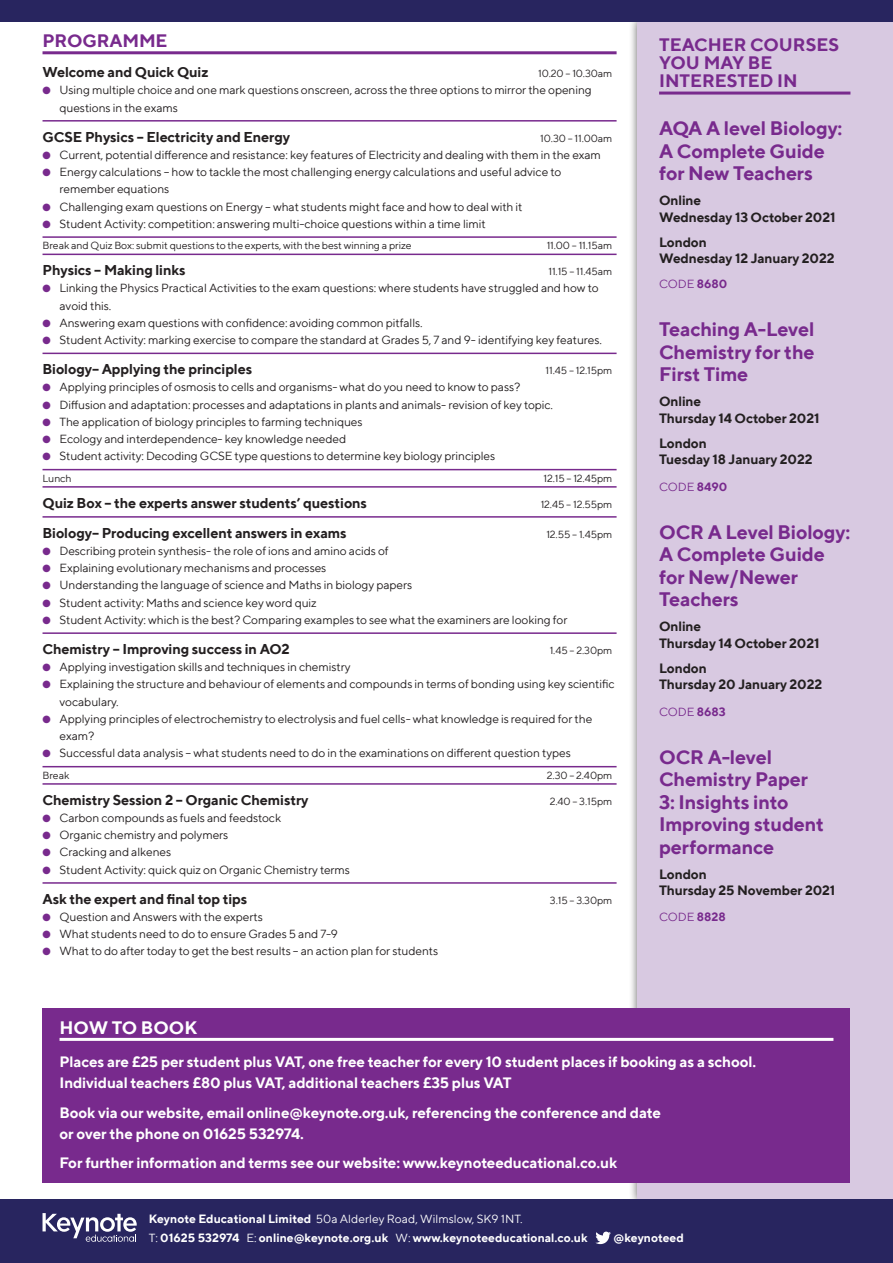
<style>
.page{position:relative;width:893px;height:1263px;background:#fff}
.page>*{position:absolute;margin:0;border:0;box-sizing:border-box;transform-origin:0 0}
.t1{font:700 19.5px/22.5px "TT Norms";letter-spacing:-.01em;color:#782a8d}
.t2{font:700 18px/18px "TT Norms";color:#782a8d}
.t3{font:700 18px "TT Norms";color:#fff}
.t4{font:700 15px/21px "TT Norms";letter-spacing:-.01em;color:#fff}
.t5{font:700 14.25px "TT Norms";letter-spacing:-.01em;color:#231f20}
.t6{font:700 13.5px/16.5px "TT Norms";letter-spacing:-.01em;color:#231f20}
.t7{font:12px/17.2px "TT Norms";letter-spacing:-.01em;color:#231f20}
.t8{font:700 12px/18.5px "TT Norms";color:#fff}
.t9{font:12px "TT Norms";color:#782a8d}
.t10{font:10.5px "TT Norms";letter-spacing:-.01em;color:#231f20}
.s1{color:#782a8d}
.s2{font-weight:700}
.s3{font-weight:400}
</style>
<div class="page">
<div style="left:629px;top:12px;width:264px;height:1196px;background:#231f20;opacity:.75"></div>
<div style="left:638px;top:21px;width:255px;height:1178px;background:#d8c9e1"></div>
<div style="left:0;top:1199px;width:893px;height:64px;background:#28255f"></div>
<svg style="left:43px;top:1213px;width:94px;height:29px"></svg>
<div style="left:0;top:0;width:893px;height:21px;background:#28255f"></div>
<hr style="left:43px;top:51px;width:574px;height:3px;background:#782a8d">
<hr style="left:43px;top:120px;width:574px;height:2px;background:#782a8d">
<hr style="left:43px;top:236px;width:574px;height:2px;background:#782a8d">
<hr style="left:43px;top:254px;width:574px;height:1px;background:#782a8d">
<hr style="left:43px;top:353px;width:574px;height:1px;background:#782a8d">
<hr style="left:43px;top:469px;width:574px;height:1px;background:#782a8d">
<hr style="left:43px;top:486px;width:574px;height:2px;background:#782a8d">
<hr style="left:43px;top:516px;width:574px;height:2px;background:#782a8d">
<hr style="left:43px;top:632px;width:574px;height:2px;background:#782a8d">
<hr style="left:43px;top:766px;width:574px;height:1px;background:#782a8d">
<hr style="left:43px;top:783px;width:574px;height:2px;background:#782a8d">
<hr style="left:43px;top:882px;width:574px;height:2px;background:#782a8d">
<hr style="left:659px;top:92px;width:191px;height:3px;background:#782a8d">
<div style="left:43px;top:1008px;width:807px;height:174px;background:#782a8d"></div>
<hr style="left:60px;top:1038px;width:773px;height:3px;background:#fff">
<svg style="left:595px;top:1231px;width:16px;height:13px"></svg>
<h2 class="t2" style="left:43px;top:31px;width:127px">PROGRAMME</h2>
<p class="t5" style="left:43px;top:63px;width:168px">Welcome and Quick Quiz</p>
<p class="t10" style="left:538px;top:67px;width:76px">10.20 – 10.30am</p>
<p class="t7" style="left:60px;top:81px;width:534px;text-indent:-17px"><span class="s1">●</span> Using multiple choice and one mark questions onscreen, across the three options to mirror the opening questions in the exams</p>
<p class="t5" style="left:43px;top:128px;width:249px">GCSE Physics – Electricity and Energy</p>
<p class="t10" style="left:540px;top:131px;width:74px">10.30 – 11.00am</p>
<p class="t7" style="left:43px;top:146px;width:560px"><span class="s1">●</span> Current, potential difference and resistance: key features of Electricity and dealing with them in the exam</p>
<p class="t7" style="left:60px;top:163px;width:503px;text-indent:-17px"><span class="s1">●</span> Energy calculations – how to tackle the most challenging energy calculations and useful advice to remember equations</p>
<p class="t7" style="left:43px;top:197px;width:482px"><span class="s1">●</span> Challenging exam questions on Energy – what students might face and how to deal with it</p>
<p class="t7" style="left:43px;top:215px;width:445px"><span class="s1">●</span> Student Activity: competition: answering multi-choice questions within a time limit</p>
<p class="t10" style="left:43px;top:239px;width:371px">Break and Quiz Box: submit questions to the experts, with the best winning a prize</p>
<p class="t10" style="left:547px;top:239px;width:67px">11.00 – 11.15am</p>
<p class="t5" style="left:43px;top:261px;width:144px">Physics – Making links</p>
<p class="t10" style="left:548px;top:265px;width:65px">11.15 – 11.45am</p>
<p class="t7" style="left:60px;top:279px;width:541px;text-indent:-17px"><span class="s1">●</span> Linking the Physics Practical Activities to the exam questions: where students have struggled and how to avoid this.</p>
<p class="t7" style="left:43px;top:314px;width:382px"><span class="s1">●</span> Answering exam questions with confidence: avoiding common pitfalls.</p>
<p class="t7" style="left:43px;top:331px;width:561px"><span class="s1">●</span> Student Activity: marking exercise to compare the standard at Grades 5, 7 and 9- identifying key features.</p>
<p class="t5" style="left:43px;top:360px;width:211px">Biology– Applying the principles</p>
<p class="t10" style="left:546px;top:364px;width:68px">11.45 – 12.15pm</p>
<p class="t7" style="left:43px;top:378px;width:479px"><span class="s1">●</span> Applying principles of osmosis to cells and organisms- what do you need to know to pass?</p>
<p class="t7" style="left:43px;top:395px;width:512px"><span class="s1">●</span> Diffusion and adaptation: processes and adaptations in plants and animals- revision of key topic.</p>
<p class="t7" style="left:43px;top:413px;width:322px"><span class="s1">●</span> The application of biology principles to farming techniques</p>
<p class="t7" style="left:43px;top:430px;width:305px"><span class="s1">●</span> Ecology and interdependence- key knowledge needed</p>
<p class="t7" style="left:43px;top:447px;width:454px"><span class="s1">●</span> Student activity: Decoding GCSE type questions to determine key biology principles</p>
<p class="t10" style="left:43px;top:472px;width:31px">Lunch</p>
<p class="t10" style="left:543px;top:472px;width:70px">12.15 – 12.45pm</p>
<p class="t5" style="left:43px;top:494px;width:326px">Quiz Box – the experts answer students’ questions</p>
<p class="t10" style="left:541px;top:497px;width:73px">12.45 – 12.55pm</p>
<p class="t5" style="left:43px;top:524px;width:306px">Biology– Producing excellent answers in exams</p>
<p class="t10" style="left:546px;top:527px;width:67px">12.55 – 1.45pm</p>
<p class="t7" style="left:43px;top:542px;width:348px"><span class="s1">●</span> Describing protein synthesis- the role of ions and amino acids of</p>
<p class="t7" style="left:43px;top:559px;width:285px"><span class="s1">●</span> Explaining evolutionary mechanisms and processes</p>
<p class="t7" style="left:43px;top:576px;width:371px"><span class="s1">●</span> Understanding the language of science and Maths in biology papers</p>
<p class="t7" style="left:43px;top:593px;width:276px"><span class="s1">●</span> Student activity: Maths and science key word quiz</p>
<p class="t7" style="left:43px;top:611px;width:527px"><span class="s1">●</span> Student Activity: which is the best? Comparing examples to see what the examiners are looking for</p>
<p class="t5" style="left:43px;top:640px;width:249px">Chemistry – Improving success in AO2</p>
<p class="t10" style="left:550px;top:644px;width:64px">1.45 – 2.30pm</p>
<p class="t7" style="left:43px;top:658px;width:310px"><span class="s1">●</span> Applying investigation skills and techniques in chemistry</p>
<p class="t7" style="left:60px;top:675px;width:557px;text-indent:-17px"><span class="s1">●</span> Explaining the structure and behaviour of elements and compounds in terms of bonding using key scientific vocabulary.</p>
<p class="t7" style="left:60px;top:710px;width:534px;text-indent:-17px"><span class="s1">●</span> Applying principles of electrochemistry to electrolysis and fuel cells- what knowledge is required for the exam?</p>
<p class="t7" style="left:43px;top:744px;width:530px"><span class="s1">●</span> Successful data analysis – what students need to do in the examinations on different question types</p>
<p class="t10" style="left:43px;top:769px;width:28px">Break</p>
<p class="t10" style="left:547px;top:769px;width:67px">2.30 – 2.40pm</p>
<p class="t5" style="left:43px;top:791px;width:268px">Chemistry Session 2 – Organic Chemistry</p>
<p class="t10" style="left:550px;top:794px;width:64px">2.40 – 3.15pm</p>
<p class="t7" style="left:43px;top:809px;width:240px"><span class="s1">●</span> Carbon compounds as fuels and feedstock</p>
<p class="t7" style="left:43px;top:826px;width:187px"><span class="s1">●</span> Organic chemistry and polymers</p>
<p class="t7" style="left:43px;top:843px;width:130px"><span class="s1">●</span> Cracking and alkenes</p>
<p class="t7" style="left:43px;top:860px;width:309px"><span class="s1">●</span> Student Activity: quick quiz on Organic Chemistry terms</p>
<p class="t5" style="left:43px;top:890px;width:206px">Ask the expert and final top tips</p>
<p class="t10" style="left:550px;top:893px;width:64px">3.15 – 3.30pm</p>
<p class="t7" style="left:43px;top:908px;width:222px"><span class="s1">●</span> Question and Answers with the experts</p>
<p class="t7" style="left:43px;top:925px;width:297px"><span class="s1">●</span> What students need to do to ensure Grades 5 and 7-9</p>
<p class="t7" style="left:43px;top:942px;width:397px"><span class="s1">●</span> What to do after today to get the best results – an action plan for students</p>
<h2 class="t2" style="left:659px;top:36px;width:182px">TEACHER COURSES<br>YOU MAY BE<br>INTERESTED IN</h2>
<h1 class="t1" style="left:659px;top:117px;width:185px">AQA A level Biology:<br>A Complete Guide for New Teachers</h1>
<p class="t6" style="left:659px;top:192px;width:178px">Online<br>Wednesday 13 October 2021</p>
<p class="t6" style="left:659px;top:233px;width:177px">London<br>Wednesday 12 January 2022</p>
<p class="t9" style="left:659px;top:277px;width:70px">CODE <span class="s2">8680</span></p>
<h1 class="t1" style="left:659px;top:318px;width:157px;text-align:justify">Teaching A-Level Chemistry for the First Time</h1>
<p class="t6" style="left:659px;top:393px;width:162px">Online<br>Thursday 14 October 2021</p>
<p class="t6" style="left:659px;top:435px;width:155px">London<br>Tuesday 18 January 2022</p>
<p class="t9" style="left:659px;top:479px;width:70px">CODE <span class="s2">8490</span></p>
<h1 class="t1" style="left:659px;top:520px;width:193px">OCR A Level Biology:<br>A Complete Guide for New/Newer<br>Teachers</h1>
<p class="t6" style="left:659px;top:618px;width:162px">Online<br>Thursday 14 October 2021</p>
<p class="t6" style="left:659px;top:660px;width:165px">London<br>Thursday 20 January 2022</p>
<p class="t9" style="left:659px;top:704px;width:68px">CODE <span class="s2">8683</span></p>
<h1 class="t1" style="left:659px;top:745px;width:167px">OCR A-level<br>Chemistry Paper<br>3: Insights into<br>Improving student performance</h1>
<p class="t6" style="left:659px;top:866px;width:178px">London<br>Thursday 25 November 2021</p>
<p class="t9" style="left:659px;top:909px;width:68px">CODE <span class="s2">8828</span></p>
<h2 class="t3" style="left:60px;top:1016px;width:139px">HOW TO BOOK</h2>
<p class="t4" style="left:60px;top:1051px;width:698px">Places are £25 per student plus VAT, one free teacher for every 10 student places if booking as a school.<br>Individual teachers £80 plus VAT, additional teachers £35 plus VAT</p>
<p class="t4" style="left:60px;top:1102px;width:603px">Book via our website, email online@keynote.org.uk, referencing the conference and date or over the phone on 01625 532974.</p>
<p class="t4" style="left:60px;top:1152px;width:559px">For further information and terms see our website: www.keynoteeducational.co.uk</p>
<p class="t8" style="left:149px;top:1209px;width:440px">Keynote Educational Limited <span class="s3">50a Alderley Road, Wilmslow, SK9 1NT.<br>T:</span> 01625 532974 <span class="s3">E:</span> online@keynote.org.uk <span class="s3">W:</span> www.keynoteeducational.co.uk</p>
<p class="t8" style="left:613px;top:1228px;width:72px">@keynoteed</p>
</div>
